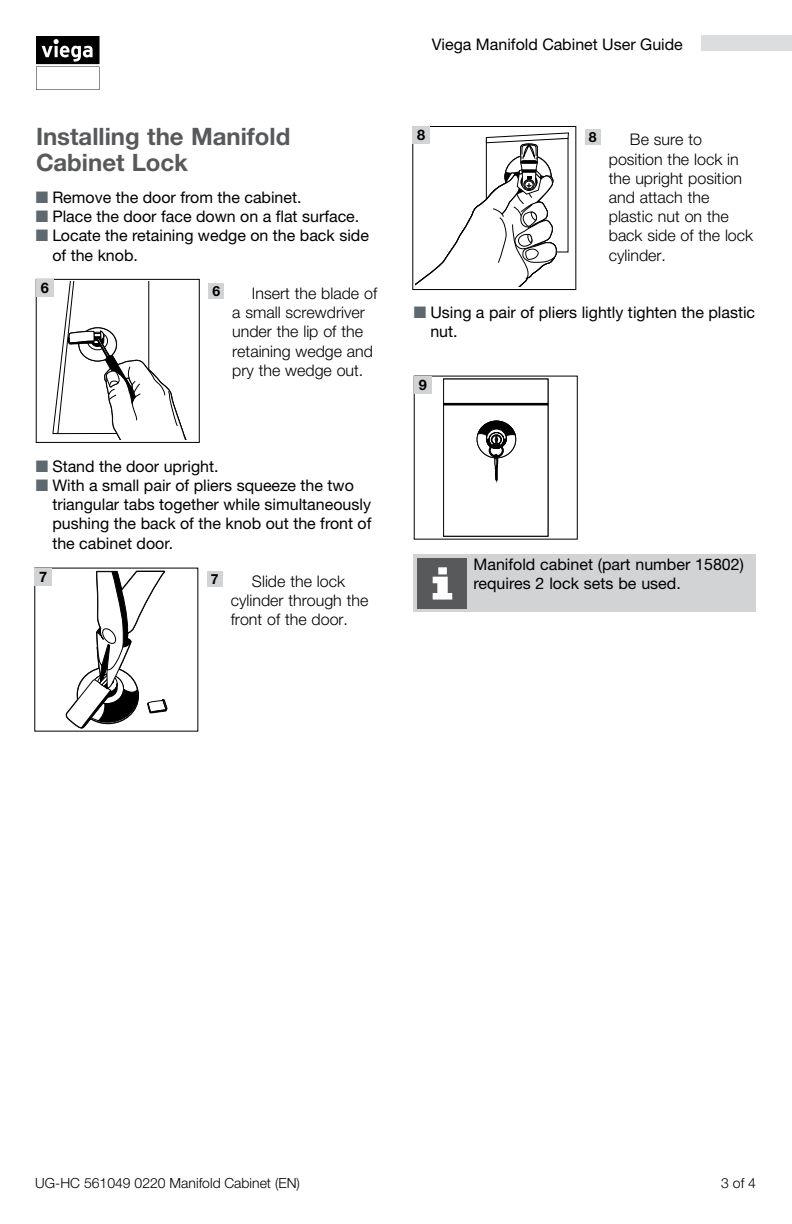
<style>
.page{position:relative;width:792px;height:1224px;background:#fff}
.page>*{position:absolute;margin:0;border:0;box-sizing:border-box;transform-origin:0 0}
.t1{font:24px/26px "M Ying Hei PR Cfor Viega W7";color:#58595b}
.t2{font:16px/19.2px "M Ying Hei PR Cfor Viega W4";color:#000}
.t3{font:16px/19.2px "M Ying Hei PR Cfor Viega W3";color:#000}
.t4{font:14.6px "M Ying Hei PR Cfor Viega W7";color:#000}
.t5{font:14px "M Ying Hei PR Cfor Viega W3";color:#000}
.t6{font:14px "M Ying Hei PR Cfor Viega W7";color:#000}
.s1{color:#5d696e}
</style>
<div class="page">
<svg style="left:36px;top:36px;width:64px;height:54px"></svg>
<div style="left:702px;top:36px;width:90px;height:15px;background:#dcddde"></div>
<div style="left:413px;top:554px;width:343px;height:58px;background:#d1d3d4"></div>
<div style="left:417px;top:558px;width:50px;height:50px;background:#58595b"></div>
<svg style="left:433px;top:567px;width:19px;height:33px"></svg>
<div style="left:208px;top:283px;width:16px;height:16px;background:#d1d3d4"></div>
<div style="left:207px;top:571px;width:16px;height:16px;background:#d1d3d4"></div>
<div style="left:36px;top:279px;width:163px;height:164px;border:1px solid #000"></div>
<svg style="left:53px;top:282px;width:134px;height:158px"></svg>
<div style="left:36px;top:279px;width:17px;height:18px;background:#d1d3d4"></div>
<svg style="left:66px;top:571px;width:101px;height:158px"></svg>
<div style="left:35px;top:568px;width:17px;height:17px;background:#d1d3d4"></div>
<div style="left:413px;top:126px;width:163px;height:164px;border:1px solid #000"></div>
<svg style="left:415px;top:133px;width:154px;height:154px"></svg>
<div style="left:413px;top:126px;width:17px;height:18px;background:#d1d3d4"></div>
<svg style="left:476px;top:420px;width:41px;height:62px"></svg>
<div style="left:443px;top:403px;width:105px;height:2px;border:1px solid #000"></div>
<div style="left:414px;top:376px;width:17px;height:17px;background:#d1d3d4"></div>
<div style="left:585px;top:129px;width:16px;height:16px;background:#d1d3d4"></div>
<h1 class="t1" style="left:36px;top:124px;width:256px">Installing the Manifold<br>Cabinet Lock</h1>
<p class="t2" style="left:36px;top:188px;width:267px"><span class="s1">■</span> Remove the door from the cabinet.</p>
<p class="t2" style="left:36px;top:207px;width:325px"><span class="s1">■</span> Place the door face down on a flat surface.</p>
<p class="t2" style="left:52px;top:226px;width:318px;text-indent:-16px"><span class="s1">■</span> Locate the retaining wedge on the back side of the knob.</p>
<p class="t6" style="left:212px;top:282px;width:9px">6</p>
<p class="t3" style="left:232px;top:284px;width:146px;text-indent:20px">Insert the blade of a small screwdriver under the lip of the retaining wedge and pry the wedge out.</p>
<p class="t4" style="left:41px;top:279px;width:10px">6</p>
<p class="t2" style="left:36px;top:456px;width:184px"><span class="s1">■</span> Stand the door upright.</p>
<p class="t2" style="left:52px;top:476px;width:321px;text-indent:-16px"><span class="s1">■</span> With a small pair of pliers squeeze the two triangular tabs together while simultaneously pushing the back of the knob out the front of the cabinet door.</p>
<p class="t6" style="left:211px;top:570px;width:9px">7</p>
<p class="t3" style="left:231px;top:572px;width:139px;text-indent:21px">Slide the lock cylinder through the front of the door.</p>
<p class="t4" style="left:39px;top:567px;width:10px">7</p>
<p class="t2" style="left:432px;top:35px;width:253px">Viega Manifold Cabinet User Guide</p>
<p class="t4" style="left:417px;top:126px;width:10px">8</p>
<p class="t6" style="left:589px;top:129px;width:9px">8</p>
<p class="t3" style="left:609px;top:130px;width:146px;text-indent:21px">Be sure to position the lock in the upright position and attach the plastic nut on the back side of the lock cylinder.</p>
<p class="t2" style="left:430px;top:303px;width:326px;text-indent:-16px"><span class="s1">■</span> Using a pair of pliers lightly tighten the plastic nut.</p>
<p class="t4" style="left:419px;top:375px;width:10px">9</p>
<p class="t2" style="left:473px;top:554px;width:272px">Manifold cabinet (part number 15802) requires 2 lock sets be used.</p>
<p class="t5" style="left:35px;top:1174px;width:266px">UG-HC 561049 0220 Manifold Cabinet (EN)</p>
<p class="t5" style="left:721px;top:1174px;width:36px">3 of 4</p>
</div>
